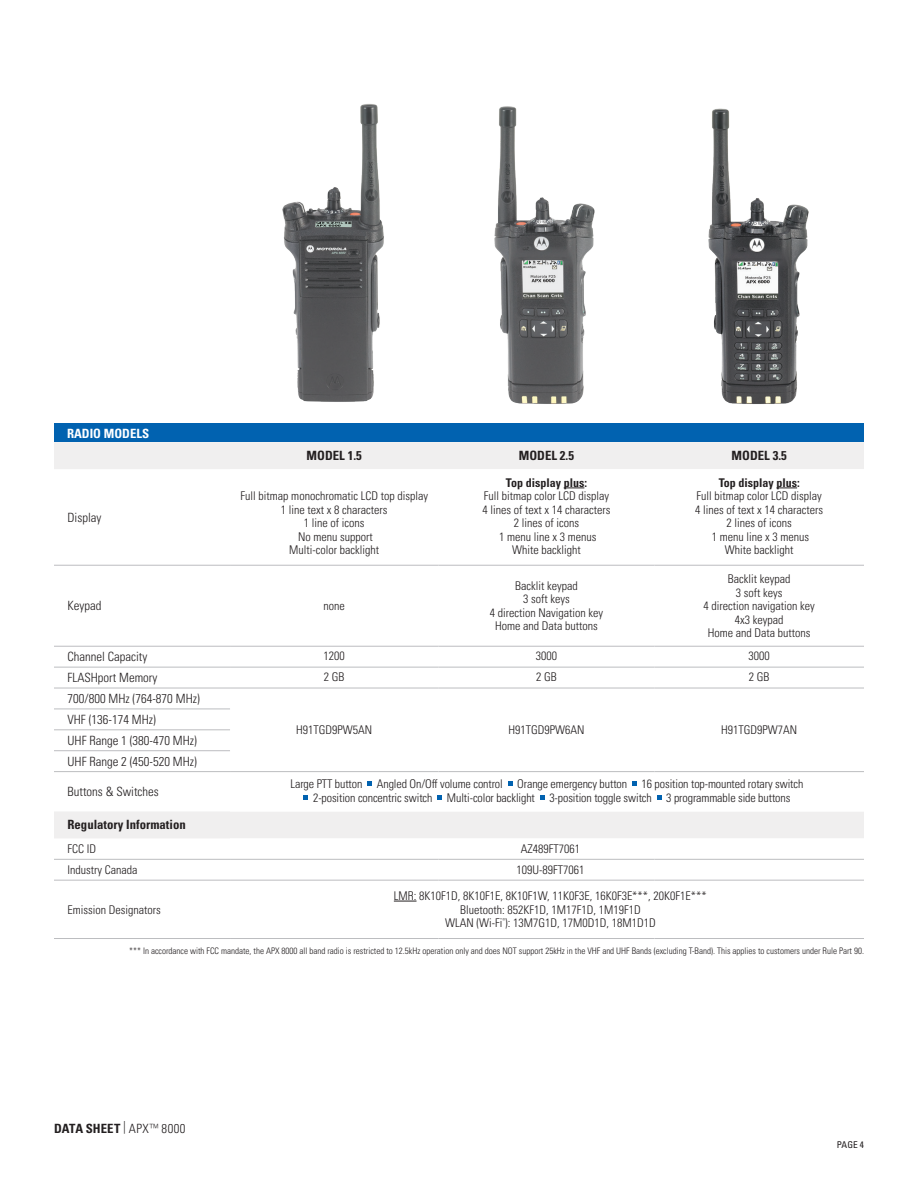
<style>
.page{position:relative;width:918px;height:1188px;background:#fff}
.page>*{position:absolute;margin:0;border:0;box-sizing:border-box;transform-origin:0 0}
.t1{font:300 condensed 12.75px "Univers LT Pro";color:#231f20}
.t2{font:700 condensed 12.75px "Univers LT Pro";color:#231f20}
.t3{font:700 condensed 12.75px "Univers LT Pro";color:#fff}
.t4{font:300 condensed 12px/13.5px "Univers LT Pro";color:#231f20;text-align:center}
.t5{font:700 condensed 12px "Univers LT Pro";color:#231f20}
.t6{font:condensed 9.3px "Univers LT Pro";color:#231f20}
.t7{font:300 condensed 9px "Univers LT Pro";color:#231f20}
.s1{font-weight:300}
</style>
<div class="page">
<div style="left:54px;top:424px;width:810px;height:18px;background:#0162b0"></div>
<svg style="left:54px;top:442px;width:810px;height:396px"></svg>
<svg style="left:230px;top:469px;width:634px;height:433px"></svg>
<hr style="left:54px;top:565px;width:176px;height:1px;background:#bcbdc0">
<hr style="left:230px;top:565px;width:208px;height:1px;background:#bcbdc0">
<hr style="left:438px;top:565px;width:216px;height:1px;background:#bcbdc0">
<hr style="left:654px;top:565px;width:210px;height:1px;background:#bcbdc0">
<hr style="left:54px;top:646px;width:176px;height:1px;background:#bcbdc0">
<hr style="left:230px;top:646px;width:208px;height:1px;background:#bcbdc0">
<hr style="left:438px;top:646px;width:216px;height:1px;background:#bcbdc0">
<hr style="left:654px;top:646px;width:210px;height:1px;background:#bcbdc0">
<hr style="left:54px;top:667px;width:176px;height:1px;background:#bcbdc0">
<hr style="left:230px;top:667px;width:208px;height:1px;background:#bcbdc0">
<hr style="left:438px;top:667px;width:216px;height:1px;background:#bcbdc0">
<hr style="left:654px;top:667px;width:210px;height:1px;background:#bcbdc0">
<hr style="left:54px;top:688px;width:176px;height:1px;background:#bcbdc0">
<hr style="left:230px;top:688px;width:208px;height:1px;background:#bcbdc0">
<hr style="left:438px;top:688px;width:216px;height:1px;background:#bcbdc0">
<hr style="left:654px;top:688px;width:210px;height:1px;background:#bcbdc0">
<hr style="left:54px;top:709px;width:176px;height:1px;background:#bcbdc0">
<hr style="left:54px;top:729px;width:176px;height:1px;background:#bcbdc0">
<hr style="left:54px;top:750px;width:176px;height:1px;background:#bcbdc0">
<hr style="left:54px;top:771px;width:176px;height:1px;background:#bcbdc0">
<hr style="left:230px;top:771px;width:208px;height:1px;background:#bcbdc0">
<hr style="left:438px;top:771px;width:216px;height:1px;background:#bcbdc0">
<hr style="left:654px;top:771px;width:210px;height:1px;background:#bcbdc0">
<hr style="left:54px;top:859px;width:176px;height:1px;background:#bcbdc0">
<hr style="left:230px;top:859px;width:208px;height:1px;background:#bcbdc0">
<hr style="left:438px;top:859px;width:216px;height:1px;background:#bcbdc0">
<hr style="left:654px;top:859px;width:210px;height:1px;background:#bcbdc0">
<hr style="left:54px;top:880px;width:176px;height:1px;background:#bcbdc0">
<hr style="left:230px;top:880px;width:208px;height:1px;background:#bcbdc0">
<hr style="left:438px;top:880px;width:216px;height:1px;background:#bcbdc0">
<hr style="left:654px;top:880px;width:210px;height:1px;background:#bcbdc0">
<hr style="left:54px;top:938px;width:176px;height:1px;background:#bcbdc0">
<hr style="left:230px;top:938px;width:208px;height:1px;background:#bcbdc0">
<hr style="left:438px;top:938px;width:216px;height:1px;background:#bcbdc0">
<hr style="left:654px;top:938px;width:210px;height:1px;background:#bcbdc0">
<svg style="left:564px;top:488px;width:20px;height:1px"></svg>
<svg style="left:776px;top:488px;width:21px;height:1px"></svg>
<svg style="left:367px;top:781px;width:5px;height:4px"></svg>
<svg style="left:508px;top:781px;width:4px;height:4px"></svg>
<svg style="left:632px;top:781px;width:5px;height:4px"></svg>
<svg style="left:304px;top:795px;width:4px;height:5px"></svg>
<svg style="left:437px;top:795px;width:5px;height:5px"></svg>
<svg style="left:540px;top:795px;width:4px;height:5px"></svg>
<svg style="left:657px;top:795px;width:4px;height:5px"></svg>
<svg style="left:394px;top:901px;width:23px;height:1px"></svg>
<img style="left:708px;top:108px;width:101px;height:296px">
<img style="left:282px;top:104px;width:102px;height:298px">
<img style="left:494px;top:106px;width:101px;height:298px">
<p class="t3" style="left:67px;top:425px;width:84px">RADIO MODELS</p>
<p class="t1" style="left:68px;top:509px;width:35px">Display</p>
<p class="t2" style="left:307px;top:448px;width:57px">MODEL 1.5</p>
<p class="t2" style="left:519px;top:448px;width:57px">MODEL 2.5</p>
<p class="t2" style="left:732px;top:448px;width:57px">MODEL 3.5</p>
<p class="t4" style="left:241px;top:489px;width:189px">Full bitmap monochromatic LCD top display</p>
<p class="t4" style="left:281px;top:502px;width:108px">1 line text x 8 characters</p>
<p class="t4" style="left:304px;top:516px;width:62px">1 line of icons</p>
<p class="t4" style="left:298px;top:529px;width:76px">No menu support</p>
<p class="t4" style="left:289px;top:543px;width:91px">Multi-color backlight</p>
<p class="t5" style="left:506px;top:475px;width:83px">Top display plus:</p>
<p class="t4" style="left:484px;top:489px;width:127px">Full bitmap color LCD display</p>
<p class="t4" style="left:483px;top:502px;width:129px">4 lines of text x 14 characters</p>
<p class="t4" style="left:514px;top:516px;width:67px">2 lines of icons</p>
<p class="t4" style="left:499px;top:529px;width:99px">1 menu line x 3 menus</p>
<p class="t4" style="left:512px;top:543px;width:70px">White backlight</p>
<p class="t5" style="left:719px;top:475px;width:83px">Top display plus:</p>
<p class="t4" style="left:697px;top:489px;width:127px">Full bitmap color LCD display</p>
<p class="t4" style="left:695px;top:502px;width:129px">4 lines of text x 14 characters</p>
<p class="t4" style="left:727px;top:516px;width:67px">2 lines of icons</p>
<p class="t4" style="left:712px;top:529px;width:99px">1 menu line x 3 menus</p>
<p class="t4" style="left:725px;top:543px;width:70px">White backlight</p>
<p class="t1" style="left:68px;top:597px;width:35px">Keypad</p>
<p class="t4" style="left:324px;top:598px;width:23px">none</p>
<p class="t4" style="left:515px;top:578px;width:64px">Backlit keypad</p>
<p class="t4" style="left:523px;top:592px;width:48px">3 soft keys</p>
<p class="t4" style="left:490px;top:605px;width:115px">4 direction Navigation key<br>Home and Data buttons</p>
<p class="t4" style="left:728px;top:571px;width:64px">Backlit keypad</p>
<p class="t4" style="left:736px;top:585px;width:48px">3 soft keys</p>
<p class="t4" style="left:704px;top:598px;width:113px">4 direction navigation key</p>
<p class="t4" style="left:735px;top:612px;width:50px">4x3 keypad</p>
<p class="t4" style="left:708px;top:625px;width:104px">Home and Data buttons</p>
<p class="t1" style="left:68px;top:648px;width:81px">Channel Capacity</p>
<p class="t4" style="left:324px;top:649px;width:23px">1200</p>
<p class="t4" style="left:536px;top:649px;width:23px">3000</p>
<p class="t4" style="left:749px;top:649px;width:23px">3000</p>
<p class="t1" style="left:68px;top:669px;width:91px">FLASHport Memory</p>
<p class="t4" style="left:324px;top:670px;width:22px">2 GB</p>
<p class="t4" style="left:536px;top:670px;width:22px">2 GB</p>
<p class="t4" style="left:749px;top:670px;width:22px">2 GB</p>
<p class="t1" style="left:68px;top:690px;width:134px">700/800 MHz (764-870 MHz)</p>
<p class="t4" style="left:296px;top:723px;width:77px">H91TGD9PW5AN</p>
<p class="t4" style="left:508px;top:723px;width:77px">H91TGD9PW6AN</p>
<p class="t4" style="left:721px;top:723px;width:77px">H91TGD9PW7AN</p>
<p class="t1" style="left:68px;top:711px;width:90px">VHF (136-174 MHz)</p>
<p class="t1" style="left:68px;top:732px;width:131px">UHF Range 1 (380-470 MHz)</p>
<p class="t1" style="left:68px;top:753px;width:131px">UHF Range 2 (450-520 MHz)</p>
<p class="t1" style="left:68px;top:783px;width:93px">Buttons &amp; Switches</p>
<p class="t4" style="left:313px;top:776px;width:492px;line-height:14.4px;text-align:left;text-indent:-22px">Large PTT button Angled On/Off volume control Orange emergency button 16 position top-mounted rotary switch<br>2-position concentric switch Multi-color backlight 3-position toggle switch 3 programmable side buttons</p>
<p class="t2" style="left:68px;top:816px;width:120px">Regulatory Information</p>
<p class="t4" style="left:68px;top:841px;width:30px">FCC ID</p>
<p class="t4" style="left:521px;top:841px;width:61px">AZ489FT7061</p>
<p class="t4" style="left:68px;top:862px;width:71px">Industry Canada</p>
<p class="t4" style="left:516px;top:862px;width:69px">109U-89FT7061</p>
<p class="t4" style="left:68px;top:902px;width:95px">Emission Designators</p>
<p class="t4" style="left:394px;top:888px;width:315px">LMR: 8K10F1D, 8K10F1E, 8K10F1W, 11K0F3E, 16K0F3E***, 20K0F1E***</p>
<p class="t4" style="left:460px;top:902px;width:182px">Bluetooth: 852KF1D, 1M17F1D, 1M19F1D</p>
<p class="t4" style="left:445px;top:916px;width:212px">WLAN (Wi-Fi<sup>®</sup>): 13M7G1D, 17M0D1D, 18M1D1D</p>
<p class="t7" style="left:129px;top:945px;width:736px">*** In accordance with FCC mandate, the APX 8000 all band radio is restricted to 12.5kHz operation only and does NOT support 25kHz in the VHF and UHF Bands (excluding T-Band). This applies to customers under Rule Part 90.</p>
<p class="t2" style="left:54px;top:1121px;width:133px">DATA SHEET <span class="s1">| APX™ 8000</span></p>
<p class="t6" style="left:837px;top:1138px;width:29px">PAGE 4</p>
</div>
